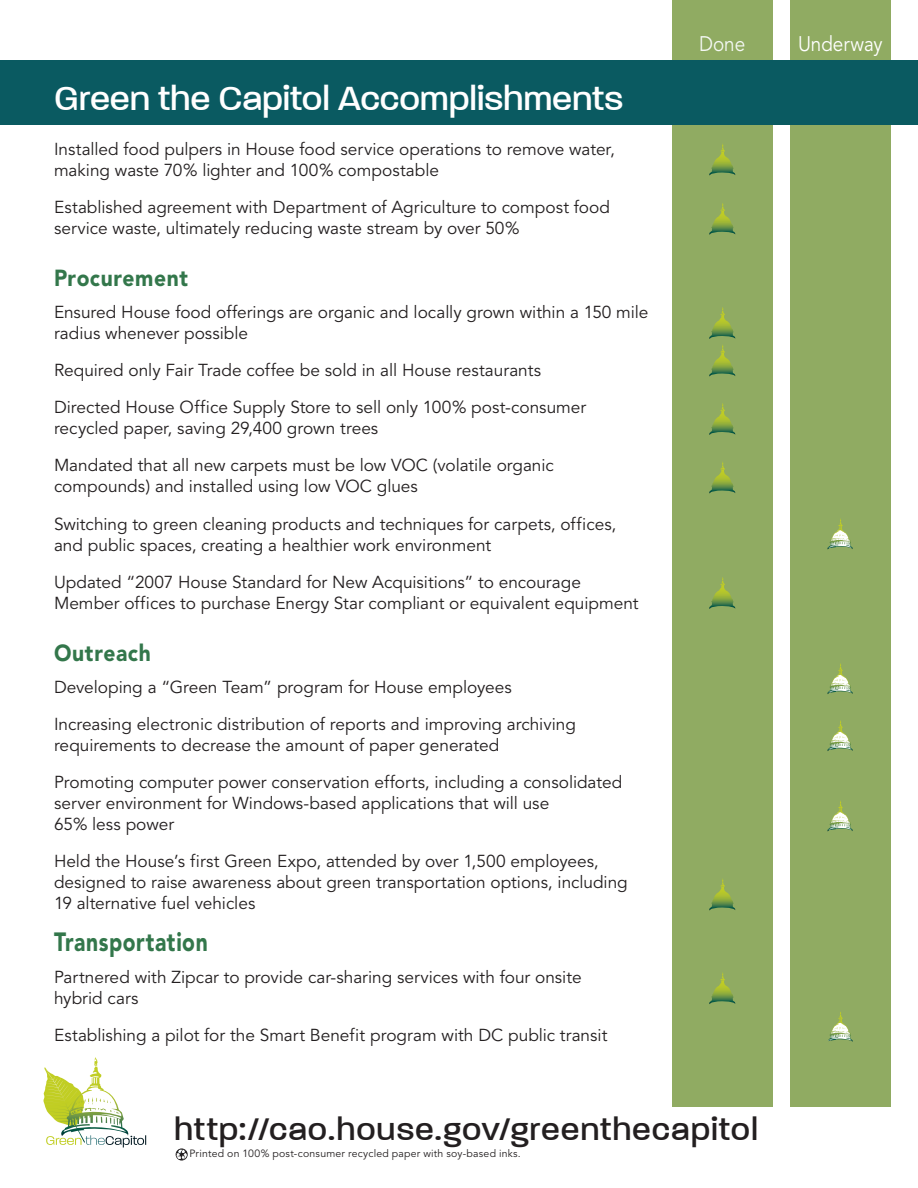
<style>
.page{position:relative;width:918px;height:1188px;background:#fff}
.page>*{position:absolute;margin:0;border:0;box-sizing:border-box;transform-origin:0 0}
.t1{font:500 45px "Paralucent";letter-spacing:-.005em;color:#fff}
.t2{font:500 42px "Paralucent";letter-spacing:.02em;color:#231f20}
.t3{font:900 26.25px "Avenir";letter-spacing:.03em;color:#33774b;scale:.8 1}
.t4{font:900 23.1px "Avenir";letter-spacing:.03em;color:#33774b;scale:.91 1}
.t5{font:21px "Avenir";color:#fff;scale:.9 1}
.t6{font:21px "Avenir";color:#f4f8f4;scale:.9 1}
.t7{font:17.25px/21px "Avenir";color:#231f20}
.t8{font:10.5px "Avenir";letter-spacing:.02em;color:#231f20}
</style>
<div class="page">
<div style="left:791px;top:0;width:100px;height:1107px;background:#90ab62"></div>
<div style="left:672px;top:0;width:100px;height:1107px;background:#90ab62"></div>
<div style="left:0;top:60px;width:918px;height:64px;background:#0a5a61"></div>
<svg style="left:44px;top:1058px;width:102px;height:89px"></svg>
<svg style="left:176px;top:1148px;width:12px;height:13px"></svg>
<svg style="left:176px;top:1150px;width:11px;height:10px"></svg>
<svg style="left:709px;top:144px;width:26px;height:32px"></svg>
<svg style="left:827px;top:518px;width:26px;height:31px"></svg>
<svg style="left:709px;top:307px;width:26px;height:32px"></svg>
<svg style="left:709px;top:345px;width:26px;height:31px"></svg>
<svg style="left:709px;top:403px;width:26px;height:32px"></svg>
<svg style="left:709px;top:462px;width:26px;height:32px"></svg>
<svg style="left:709px;top:577px;width:26px;height:32px"></svg>
<svg style="left:827px;top:663px;width:26px;height:31px"></svg>
<svg style="left:827px;top:720px;width:26px;height:31px"></svg>
<svg style="left:827px;top:800px;width:26px;height:31px"></svg>
<svg style="left:709px;top:879px;width:26px;height:31px"></svg>
<svg style="left:709px;top:972px;width:26px;height:32px"></svg>
<svg style="left:829px;top:1012px;width:24px;height:30px"></svg>
<svg style="left:709px;top:203px;width:26px;height:32px"></svg>
<h1 class="t1" style="left:54px;top:74px;width:571px">Green the Capitol Accomplishments</h1>
<p class="t7" style="left:54px;top:139px;width:562px">Installed food pulpers in House food service operations to remove water, making waste 70% lighter and 100% compostable</p>
<p class="t7" style="left:54px;top:197px;width:558px">Established agreement with Department of Agriculture to compost food service waste, ultimately reducing waste stream by over 50%</p>
<h3 class="t4" style="left:54px;top:264px;width:149px">Procurement</h3>
<p class="t7" style="left:54px;top:302px;width:596px">Ensured House food offerings are organic and locally grown within a 150 mile radius whenever possible</p>
<p class="t7" style="left:54px;top:352px;width:534px;line-height:37.2px">Required only Fair Trade coffee be sold in all House restaurants<br>Directed House Office Supply Store to sell only 100% post-consumer</p>
<p class="t7" style="left:54px;top:410px;width:501px;line-height:37.2px">recycled paper, saving 29,400 grown trees<br>Mandated that all new carpets must be low VOC (volatile organic</p>
<p class="t7" style="left:54px;top:468px;width:564px;line-height:37.2px">compounds) and installed using low VOC glues<br>Switching to green cleaning products and techniques for carpets, offices,</p>
<p class="t7" style="left:54px;top:526px;width:528px;line-height:37.2px">and public spaces, creating a healthier work environment<br>Updated “2007 House Standard for New Acquisitions” to encourage</p>
<p class="t7" style="left:54px;top:593px;width:586px">Member offices to purchase Energy Star compliant or equivalent equipment</p>
<h3 class="t4" style="left:54px;top:639px;width:108px">Outreach</h3>
<p class="t7" style="left:54px;top:669px;width:523px;line-height:37.2px">Developing a “Green Team” program for House employees<br>Increasing electronic distribution of reports and improving archiving</p>
<p class="t7" style="left:54px;top:727px;width:570px;line-height:37.2px">requirements to decrease the amount of paper generated<br>Promoting computer power conservation efforts, including a consolidated</p>
<p class="t7" style="left:54px;top:793px;width:497px">server environment for Windows-based applications that will use<br>65% less power</p>
<p class="t7" style="left:54px;top:851px;width:575px">Held the House’s first Green Expo, attended by over 1,500 employees, designed to raise awareness about green transportation options, including<br>19 alternative fuel vehicles</p>
<h3 class="t3" style="left:54px;top:926px;width:194px">Transportation</h3>
<p class="t7" style="left:54px;top:967px;width:529px">Partnered with Zipcar to provide car-sharing services with four onsite hybrid cars</p>
<p class="t7" style="left:54px;top:1025px;width:555px">Establishing a pilot for the Smart Benefit program with DC public transit</p>
<p class="t6" style="left:699px;top:32px;width:53px">Done</p>
<p class="t5" style="left:798px;top:32px;width:96px">Underway</p>
<h2 class="t2" style="left:174px;top:1107px;width:586px">http://cao.house.gov/greenthecapitol</h2>
<p class="t8" style="left:189px;top:1147px;width:333px">Printed on 100% post-consumer recycled paper with soy-based inks.</p>
</div>
